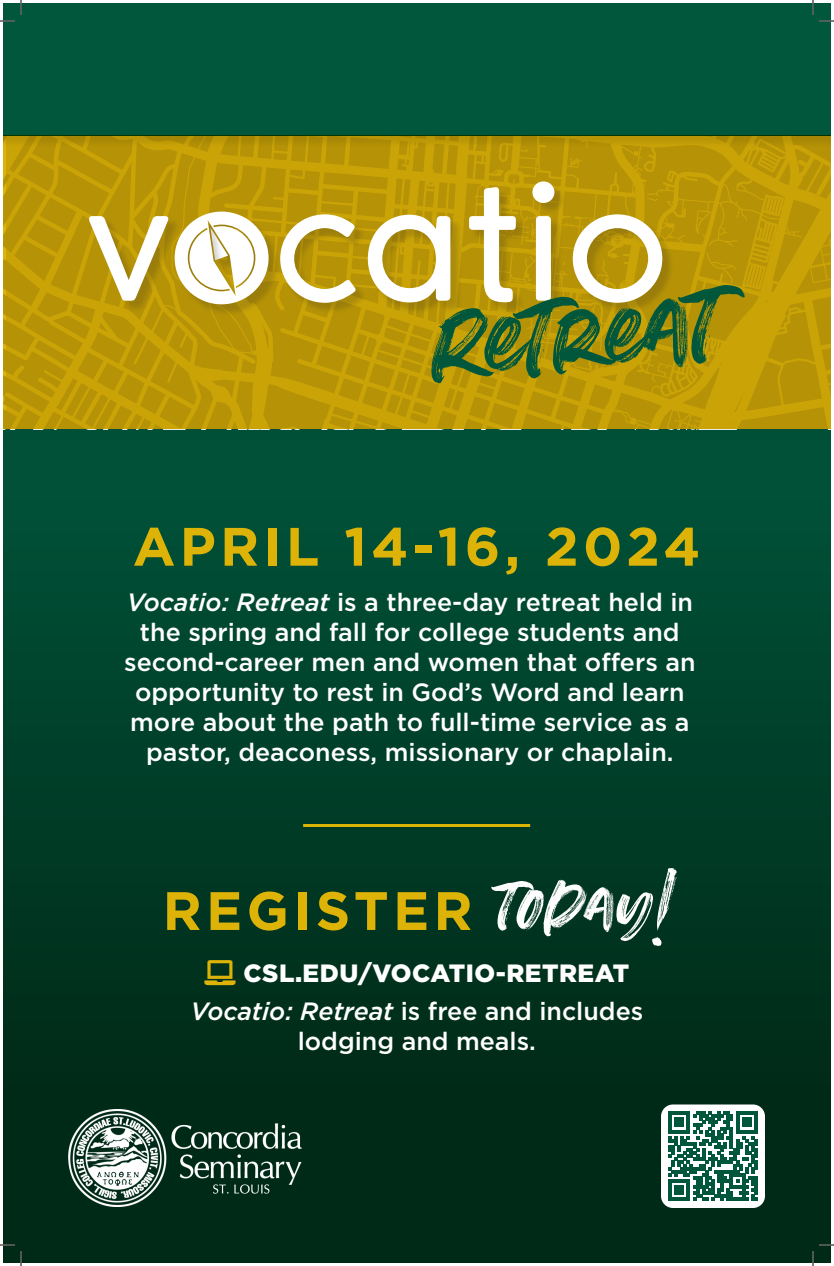
<style>
.page{position:relative;width:834px;height:1266px;background:#fff}
.page>*{position:absolute;margin:0;border:0;box-sizing:border-box;transform-origin:0 0}
.t1{font:700 54px "Gotham";letter-spacing:.08em;color:#deb308}
.t2{font:500 25px/30px "Gotham";color:#fff;text-align:center}
.t3{font:900 25px "Gotham";letter-spacing:.02em;color:#fff}
.s1{font-style:italic}
.s2{font-family:"Summer Loving";font-weight:400;font-size:116px;color:#fff}
</style>
<div class="page">
<div style="left:3px;top:430px;width:828px;height:833px;background:linear-gradient(to bottom,#005339,#002312)"></div>
<div style="left:3px;top:137px;width:828px;height:305px;background:#004f37"></div>
<div style="left:3px;top:136px;width:828px;height:294px;background:linear-gradient(to right,#bc9806,#c09b06)"></div>
<div style="left:3px;top:3px;width:828px;height:145px;background:#231f20;opacity:.1"></div>
<div style="left:3px;top:3px;width:828px;height:133px;background:#00573c"></div>
<div style="left:661px;top:1104px;width:104px;height:104px;background:#fff;border-radius:12px"></div>
<svg style="left:668px;top:1112px;width:90px;height:89px"></svg>
<img style="left:69px;top:1109px;width:232px;height:98px">
<hr style="left:303px;top:824px;width:227px;height:3px;background:#deb308">
<div style="left:91px;top:218px;width:90px;height:95px;background:#231f20;opacity:.19"></div>
<svg style="left:89px;top:216px;width:79px;height:85px;background:#ceb85e"></svg>
<div style="left:282px;top:216px;width:86px;height:99px;background:#231f20;opacity:.19"></div>
<svg style="left:281px;top:214px;width:75px;height:89px;background:#d1bb62"></svg>
<div style="left:176px;top:213px;width:105px;height:104px;background:#231f20;opacity:.19"></div>
<svg style="left:175px;top:212px;width:94px;height:92px;background:#e6dcb4"></svg>
<svg style="left:368px;top:181px;width:377px;height:203px;background:#ad9e31"></svg>
<svg style="left:0;top:0;width:22px;height:22px"></svg>
<svg style="left:0;top:1244px;width:22px;height:22px"></svg>
<svg style="left:812px;top:0;width:22px;height:22px"></svg>
<svg style="left:812px;top:1244px;width:22px;height:22px"></svg>
<svg style="left:204px;top:960px;width:32px;height:25px"></svg>
<p class="t1" style="left:133px;top:511px;width:569px">APRIL 14-16, 2024</p>
<p class="t2" style="left:124px;top:587px;width:573px"><span class="s1">Vocatio: Retreat</span> is a three-day retreat held in the spring and fall for college students and second-career men and women that offers an opportunity to rest in God’s Word and learn more about the path to full-time service as a pastor, deaconess, missionary or chaplain.</p>
<p class="t1" style="left:163px;top:875px;width:510px">REGISTER <span class="s2">today!</span></p>
<p class="t3" style="left:244px;top:956px;width:387px">CSL.EDU/VOCATIO-RETREAT</p>
<p class="t2" style="left:190px;top:996px;width:454px"><span class="s1">Vocatio: Retreat</span> is free and includes</p>
<p class="t2" style="left:298px;top:1026px;width:240px">lodging and meals.</p>
</div>
